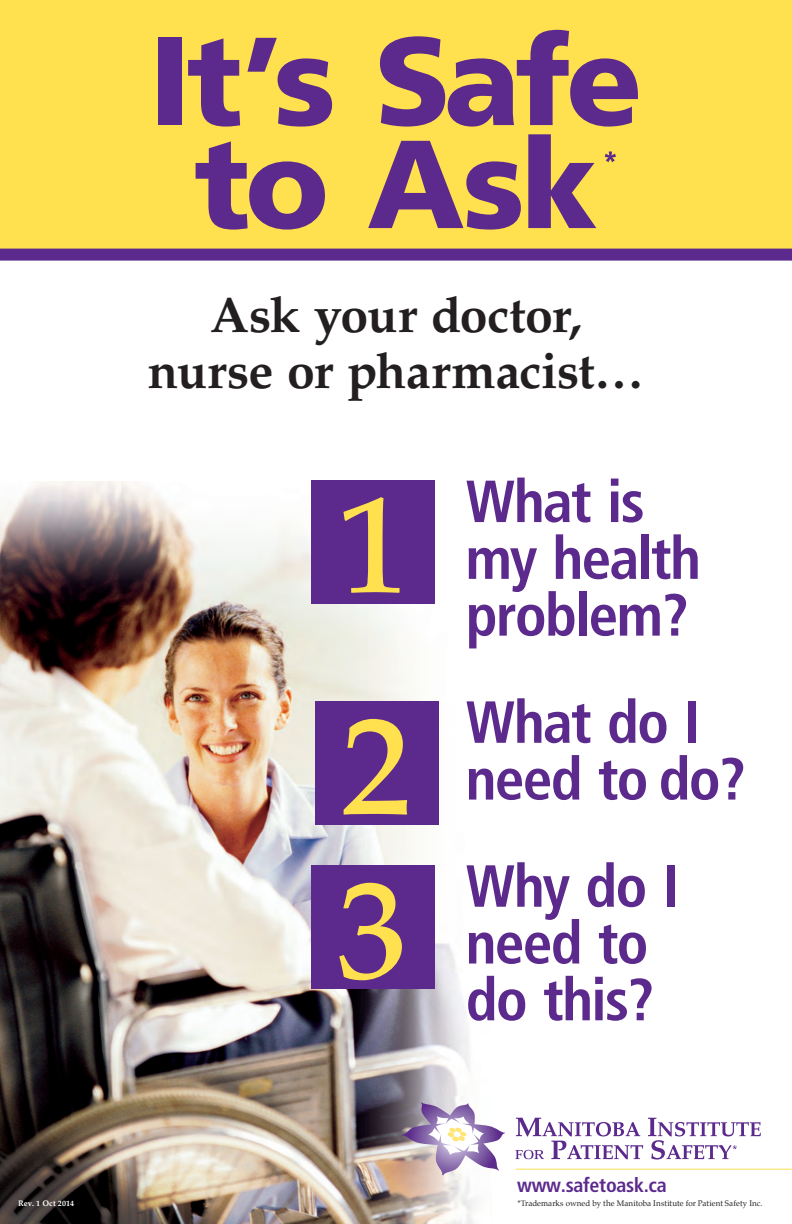
<style>
.page{position:relative;width:792px;height:1224px;background:#fff}
.page>*{position:absolute;margin:0;border:0;box-sizing:border-box;transform-origin:0 0}
.t1{font:500 139.1px/221.8px "Palatino LT Std";color:#ffe04e}
.t2{font:900 125px/103px "Frutiger LT Std";letter-spacing:-.035em;color:#5c2a8c;text-align:center}
.t3{font:700 condensed 59.3px/56.8px "Frutiger";letter-spacing:-.03em;color:#5c2a8c}
.t4{font:700 50px/56px "Palatino LT Std";letter-spacing:-.01em;color:#231f20;text-align:center}
.t5{font:700 condensed 20px "Frutiger";letter-spacing:-.015em;color:#5c2a8c}
.t6{font:8px "Palatino";letter-spacing:.005em;color:#231f20}
.t7{font:700 8px "Palatino";letter-spacing:.015em;color:#fff}
</style>
<div class="page">
<img style="left:0;top:481px;width:477px;height:743px">
<div style="left:0;top:0;width:792px;height:252px;background:#ffe04e"></div>
<div style="left:0;top:249px;width:792px;height:12px;background:#5c2a8c"></div>
<svg style="left:402px;top:1102px;width:103px;height:73px"></svg>
<svg style="left:515px;top:1118px;width:246px;height:42px"></svg>
<hr style="left:516px;top:1169px;width:276px;height:1px;background:#ffe04e">
<div style="left:312px;top:480px;width:123px;height:123px;background:#5c2a8c"></div>
<div style="left:315px;top:702px;width:123px;height:123px;background:#5c2a8c"></div>
<div style="left:312px;top:865px;width:123px;height:124px;background:#5c2a8c"></div>
<svg style="left:605px;top:152px;width:11px;height:10px"></svg>
<h2 class="t2" style="left:149px;top:30px;width:495px">It’s Safe to Ask</h2>
<h3 class="t4" style="left:148px;top:287px;width:498px">Ask your doctor, nurse or pharmacist…</h3>
<h1 class="t1" style="left:339px;top:436px;width:74px">1<br>2</h1>
<h1 class="t1" style="left:339px;top:822px;width:71px">3</h1>
<h3 class="t3" style="left:466px;top:473px;width:237px">What is my health problem?</h3>
<h3 class="t3" style="left:466px;top:694px;width:282px">What do I need to do?</h3>
<h3 class="t3" style="left:466px;top:858px;width:215px">Why do I need to do this?</h3>
<h3 class="t5" style="left:517px;top:1173px;width:151px">www.safetoask.ca</h3>
<p class="t7" style="left:18px;top:1196px;width:58px">Rev. 1 Oct 2014</p>
<p class="t6" style="left:518px;top:1197px;width:247px">*Trademarks owned by the Manitoba Institute for Patient Safety Inc.</p>
</div>
